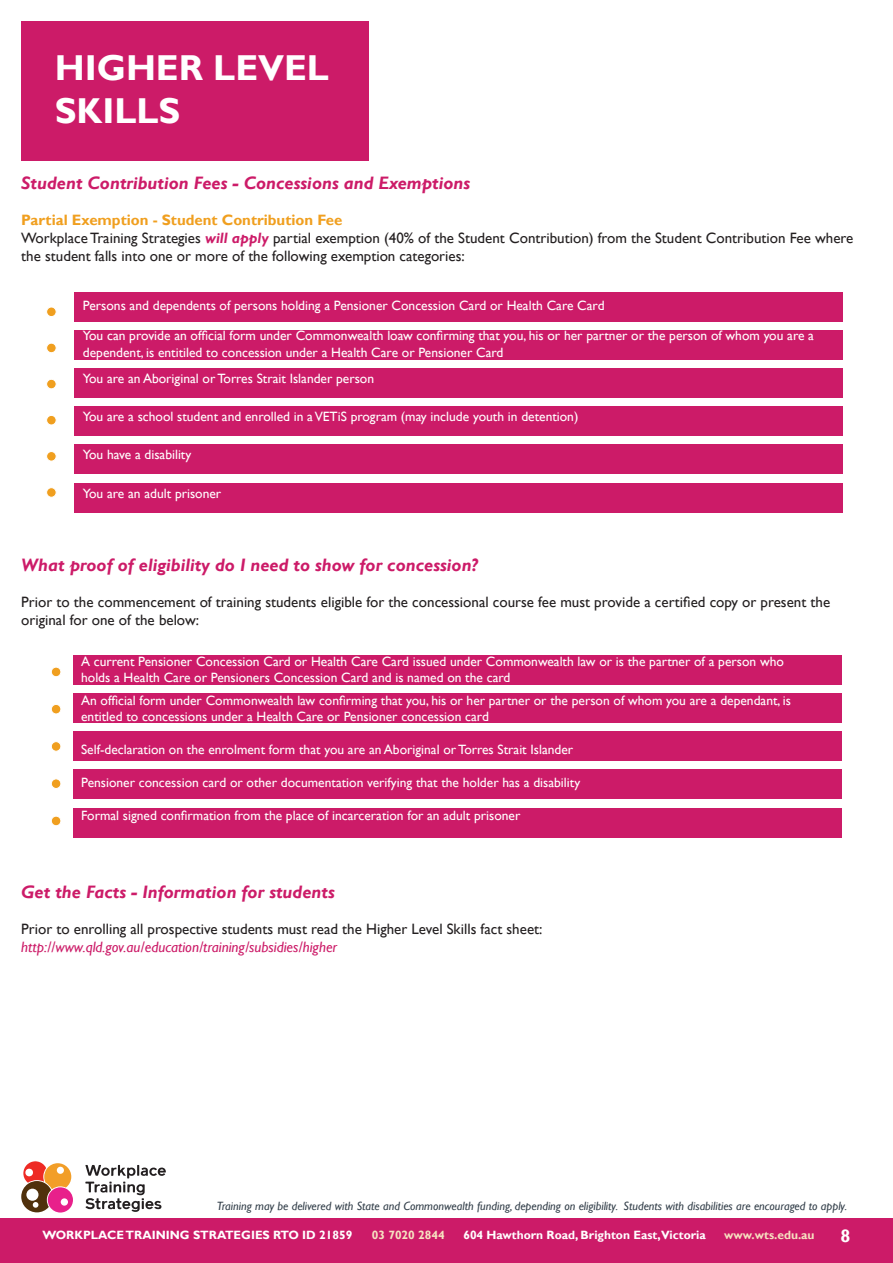
<style>
.page{position:relative;width:893px;height:1263px;background:#fff}
.page>*{position:absolute;margin:0;border:0;box-sizing:border-box;transform-origin:0 0}
.t1{font:700 36px/43.2px "Gill Sans";color:#fff}
.t2{font:italic 700 18px "Gill Sans";color:#cc1b68}
.t3{font:700 18px "Gill Sans";color:#fff}
.t4{font:15px/18px "Gill Sans";color:#231f20}
.t5{font:italic 15px "Gill Sans";color:#cc1b68}
.t6{font:700 15px "Gill Sans";color:#f09f1f}
.t7{font:13.5px/16.5px "Gill Sans";color:#fff}
.t8{font:italic 12px "Gill Sans";color:#333f4a}
.t9{font:700 12px "Gill Sans";color:#fff}
.t10{font:700 12px "Gill Sans";color:#f6e1c0}
.s1{font-weight:700;font-style:italic;color:#cc1b68}
</style>
<div class="page">
<div style="left:21px;top:21px;width:348px;height:140px;background:#cc1b68"></div>
<svg style="left:21px;top:1161px;width:52px;height:51px"></svg>
<svg style="left:85px;top:1165px;width:81px;height:47px"></svg>
<div style="left:0;top:1218px;width:893px;height:45px;background:#cc1b68"></div>
<div style="left:74px;top:292px;width:768px;height:30px;background:#cc1b68"></div>
<div style="left:74px;top:330px;width:768px;height:30px;background:#cc1b68"></div>
<div style="left:74px;top:368px;width:768px;height:30px;background:#cc1b68"></div>
<div style="left:74px;top:406px;width:768px;height:30px;background:#cc1b68"></div>
<div style="left:74px;top:444px;width:768px;height:30px;background:#cc1b68"></div>
<div style="left:74px;top:483px;width:768px;height:30px;background:#cc1b68"></div>
<div style="left:47px;top:307px;width:9px;height:10px;background:#f09f1f;border-radius:50%"></div>
<div style="left:46px;top:307px;width:11px;height:10px;border:1px solid #fff;border-radius:50%"></div>
<div style="left:47px;top:343px;width:9px;height:10px;background:#f09f1f;border-radius:50%"></div>
<div style="left:46px;top:343px;width:11px;height:10px;border:1px solid #fff;border-radius:50%"></div>
<div style="left:47px;top:379px;width:9px;height:10px;background:#f09f1f;border-radius:50%"></div>
<div style="left:46px;top:379px;width:11px;height:10px;border:1px solid #fff;border-radius:50%"></div>
<div style="left:47px;top:415px;width:9px;height:10px;background:#f09f1f;border-radius:50%"></div>
<div style="left:46px;top:415px;width:11px;height:10px;border:1px solid #fff;border-radius:50%"></div>
<div style="left:47px;top:451px;width:9px;height:10px;background:#f09f1f;border-radius:50%"></div>
<div style="left:46px;top:451px;width:11px;height:10px;border:1px solid #fff;border-radius:50%"></div>
<div style="left:47px;top:488px;width:9px;height:9px;background:#f09f1f;border-radius:50%"></div>
<div style="left:46px;top:487px;width:11px;height:11px;border:1px solid #fff;border-radius:50%"></div>
<div style="left:74px;top:655px;width:768px;height:30px;background:#cc1b68"></div>
<div style="left:74px;top:693px;width:768px;height:30px;background:#cc1b68"></div>
<div style="left:74px;top:731px;width:768px;height:30px;background:#cc1b68"></div>
<div style="left:74px;top:769px;width:768px;height:30px;background:#cc1b68"></div>
<div style="left:74px;top:807px;width:768px;height:30px;background:#cc1b68"></div>
<div style="left:51px;top:667px;width:10px;height:10px;background:#f09f1f;border-radius:50%"></div>
<div style="left:51px;top:667px;width:10px;height:10px;border:1px solid #fff;border-radius:50%"></div>
<div style="left:51px;top:704px;width:10px;height:10px;background:#f09f1f;border-radius:50%"></div>
<div style="left:51px;top:704px;width:10px;height:10px;border:1px solid #fff;border-radius:50%"></div>
<div style="left:51px;top:742px;width:10px;height:9px;background:#f09f1f;border-radius:50%"></div>
<div style="left:51px;top:741px;width:10px;height:10px;border:1px solid #fff;border-radius:50%"></div>
<div style="left:51px;top:779px;width:10px;height:9px;background:#f09f1f;border-radius:50%"></div>
<div style="left:51px;top:778px;width:10px;height:11px;border:1px solid #fff;border-radius:50%"></div>
<div style="left:51px;top:816px;width:10px;height:10px;background:#f09f1f;border-radius:50%"></div>
<div style="left:51px;top:816px;width:10px;height:10px;border:1px solid #fff;border-radius:50%"></div>
<p class="t1" style="left:55px;top:47px;width:276px">HIGHER LEVEL<br>SKILLS</p>
<p class="t2" style="left:21px;top:172px;width:451px">Student Contribution Fees - Concessions and Exemptions</p>
<p class="t6" style="left:21px;top:211px;width:323px">Partial Exemption - Student Contribution Fee</p>
<p class="t4" style="left:21px;top:229px;width:834px">Workplace Training Strategies <span class="s1">will apply</span> partial exemption (40% of the Student Contribution) from the Student Contribution Fee where the student falls into one or more of the following exemption categories:</p>
<p class="t7" style="left:83px;top:297px;width:523px">Persons and dependents of persons holding a Pensioner Concession Card or Health Care Card</p>
<p class="t7" style="left:83px;top:327px;width:733px">You can provide an official form under Commonwealth loaw confirming that you, his or her partner or the person of whom you are a dependent, is entitiled to concession under a Health Care or Pensioner Card</p>
<p class="t7" style="left:83px;top:370px;width:293px">You are an Aboriginal or Torres Strait Islander person</p>
<p class="t7" style="left:83px;top:408px;width:497px">You are a school student and enrolled in a VETiS program (may include youth in detention)</p>
<p class="t7" style="left:83px;top:447px;width:110px">You have a disability</p>
<p class="t7" style="left:83px;top:486px;width:140px">You are an adult prisoner</p>
<p class="t2" style="left:21px;top:554px;width:458px">What proof of eligibility do I need to show for concession?</p>
<p class="t4" style="left:21px;top:593px;width:810px">Prior to the commencement of training students eligible for the concessional course fee must provide a certified copy or present the original for one of the below:</p>
<p class="t7" style="left:81px;top:653px;width:704px">A current Pensioner Concession Card or Health Care Card issued under Commonwealth law or is the partner of a person who holds a Health Care or Pensioners Concession Card and is named on the card</p>
<p class="t7" style="left:81px;top:692px;width:711px">An official form under Commonwealth law confirming that you, his or her partner or the person of whom you are a dependant, is entitled to concessions under a Health Care or Pensioner concession card</p>
<p class="t7" style="left:81px;top:742px;width:494px">Self-declaration on the enrolment form that you are an Aboriginal or Torres Strait Islander</p>
<p class="t7" style="left:81px;top:775px;width:501px">Pensioner concession card or other documentation verifying that the holder has a disability</p>
<p class="t7" style="left:81px;top:808px;width:441px">Formal signed confirmation from the place of incarceration for an adult prisoner</p>
<p class="t2" style="left:21px;top:882px;width:315px">Get the Facts - Information for students</p>
<p class="t4" style="left:21px;top:920px;width:523px">Prior to enrolling all prospective students must read the Higher Level Skills fact sheet:</p>
<p class="t5" style="left:21px;top:938px;width:318px">http://www.qld.gov.au/education/training/subsidies/higher</p>
<p class="t8" style="left:217px;top:1199px;width:632px">Training may be delivered with State and Commonwealth funding, depending on eligibility. Students with disabilities are encouraged to apply.</p>
<p class="t9" style="left:43px;top:1227px;width:311px">WORKPLACE TRAINING STRATEGIES RTO ID 21859</p>
<p class="t10" style="left:372px;top:1227px;width:74px">03 7020 2844</p>
<p class="t9" style="left:463px;top:1227px;width:244px">604 Hawthorn Road, Brighton East,Victoria</p>
<p class="t10" style="left:724px;top:1227px;width:92px">www.wts.edu.au</p>
<h2 class="t3" style="left:840px;top:1225px;width:11px">8</h2>
</div>
